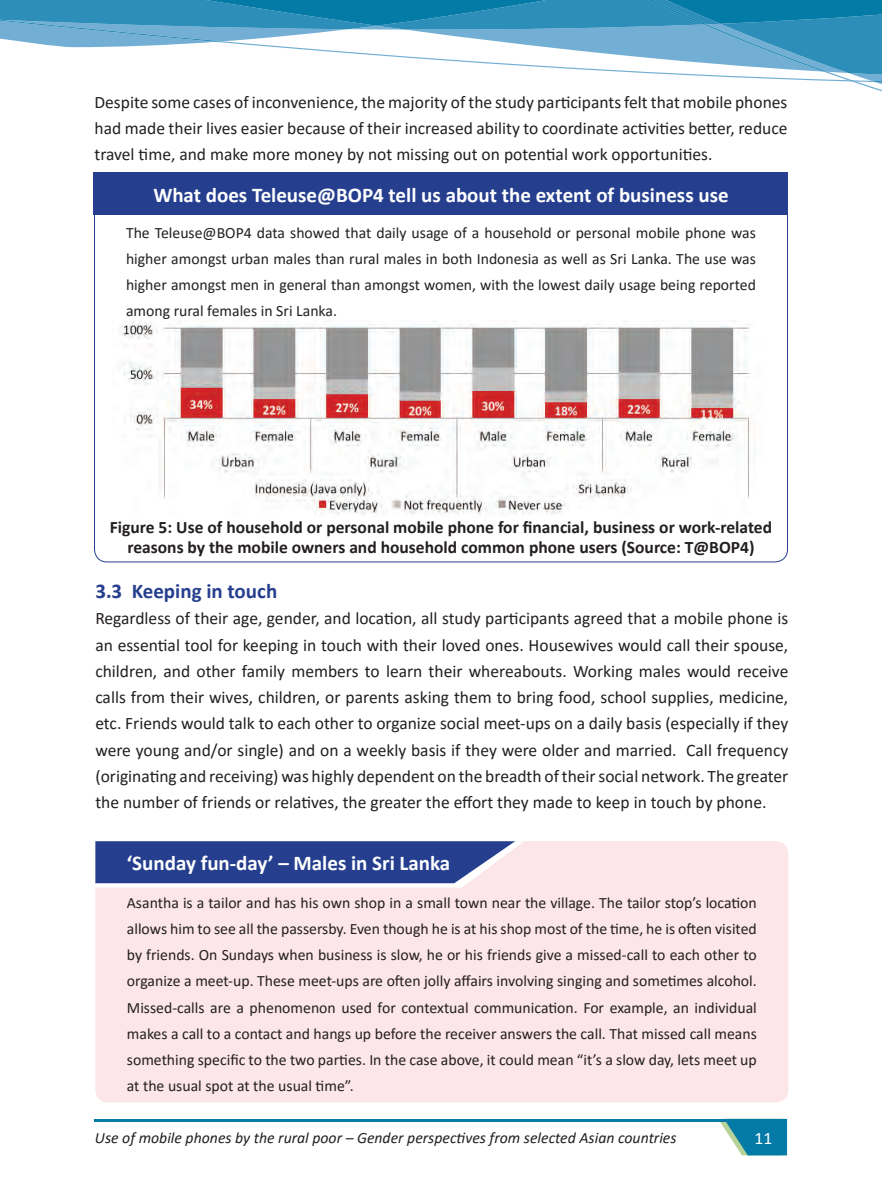
<style>
.page{position:relative;width:882px;height:1197px;background:#fff}
.page>*{position:absolute;margin:0;border:0;box-sizing:border-box;transform-origin:0 0}
.Heading_1{font:700 21px "Calibri";color:#fff}
.Heading_2{font:700 21px "Calibri";color:#253f8e}
.t1{font:17.5px/26.2px "Calibri";color:#231f20;text-align:justify}
.fig_caption{font:700 17.5px/20.1px "Calibri";color:#231f20;text-align:center}
.t2{font:17.5px "Calibri";color:#fff}
.t3{font:15.75px/26.2px "Calibri";color:#231f20;text-align:justify}
.t4{font:italic 15.75px "Calibri";color:#231f20}
</style>
<div class="page">
<svg style="left:0;top:0;width:415px;height:59px"></svg>
<svg style="left:415px;top:0;width:467px;height:92px"></svg>
<hr style="left:95px;top:1119px;width:692px;height:2px;background:#047aa6">
<svg style="left:718px;top:1121px;width:69px;height:34px"></svg>
<div style="left:94px;top:173px;width:694px;height:42px;background:#253f8e"></div>
<img style="left:121px;top:321px;width:634px;height:194px">
<div style="left:95px;top:841px;width:693px;height:262px;background:#fce6e9;border-radius:13px"></div>
<svg style="left:95px;top:841px;width:429px;height:47px;background:#4d61a1"></svg>
<p class="t1" style="left:94px;top:88px;width:694px">Despite some cases of inconvenience, the majority of the study participants felt that mobile phones had made their lives easier because of their increased ability to coordinate activities better, reduce travel time, and make more money by not missing out on potential work opportunities.</p>
<p class="Heading_1" style="left:153px;top:181px;width:577px">What does Teleuse@BOP4 tell us about the extent of business use</p>
<p class="t3" style="left:126px;top:219px;width:632px">The Teleuse@BOP4 data showed that daily usage of a household or personal mobile phone was higher amongst urban males than rural males in both Indonesia as well as Sri Lanka. The use was higher amongst men in general than amongst women, with the lowest daily usage being reported among rural females in Sri Lanka.</p>
<p class="fig_caption" style="left:110px;top:516px;width:664px">Figure 5: Use of household or personal mobile phone for financial, business or work-related reasons by the mobile owners and household common phone users (Source: T@BOP4)</p>
<p class="Heading_2" style="left:95px;top:576px;width:183px">3.3 Keeping in touch</p>
<p class="t1" style="left:95px;top:605px;width:695px">Regardless of their age, gender, and location, all study participants agreed that a mobile phone is an essential tool for keeping in touch with their loved ones. Housewives would call their spouse, children, and other family members to learn their whereabouts. Working males would receive calls from their wives, children, or parents asking them to bring food, school supplies, medicine, etc. Friends would talk to each other to organize social meet-ups on a daily basis (especially if they were young and/or single) and on a weekly basis if they were older and married. Call frequency (originating and receiving) was highly dependent on the breadth of their social network. The greater the number of friends or relatives, the greater the effort they made to keep in touch by phone.</p>
<p class="Heading_1" style="left:127px;top:848px;width:325px">‘Sunday fun-day’ – Males in Sri Lanka</p>
<p class="t3" style="left:127px;top:889px;width:632px">Asantha is a tailor and has his own shop in a small town near the village. The tailor stop’s location allows him to see all the passersby. Even though he is at his shop most of the time, he is often visited by friends. On Sundays when business is slow, he or his friends give a missed-call to each other to organize a meet-up. These meet-ups are often jolly affairs involving singing and sometimes alcohol.<br>Missed-calls are a phenomenon used for contextual communication. For example, an individual makes a call to a contact and hangs up before the receiver answers the call. That missed call means something specific to the two parties. In the case above, it could mean “it’s a slow day, lets meet up at the usual spot at the usual time”.</p>
<p class="t4" style="left:95px;top:1127px;width:583px">Use of mobile phones by the rural poor – Gender perspectives from selected Asian countries</p>
<p class="t2" style="left:754px;top:1126px;width:19px">11</p>
</div>
